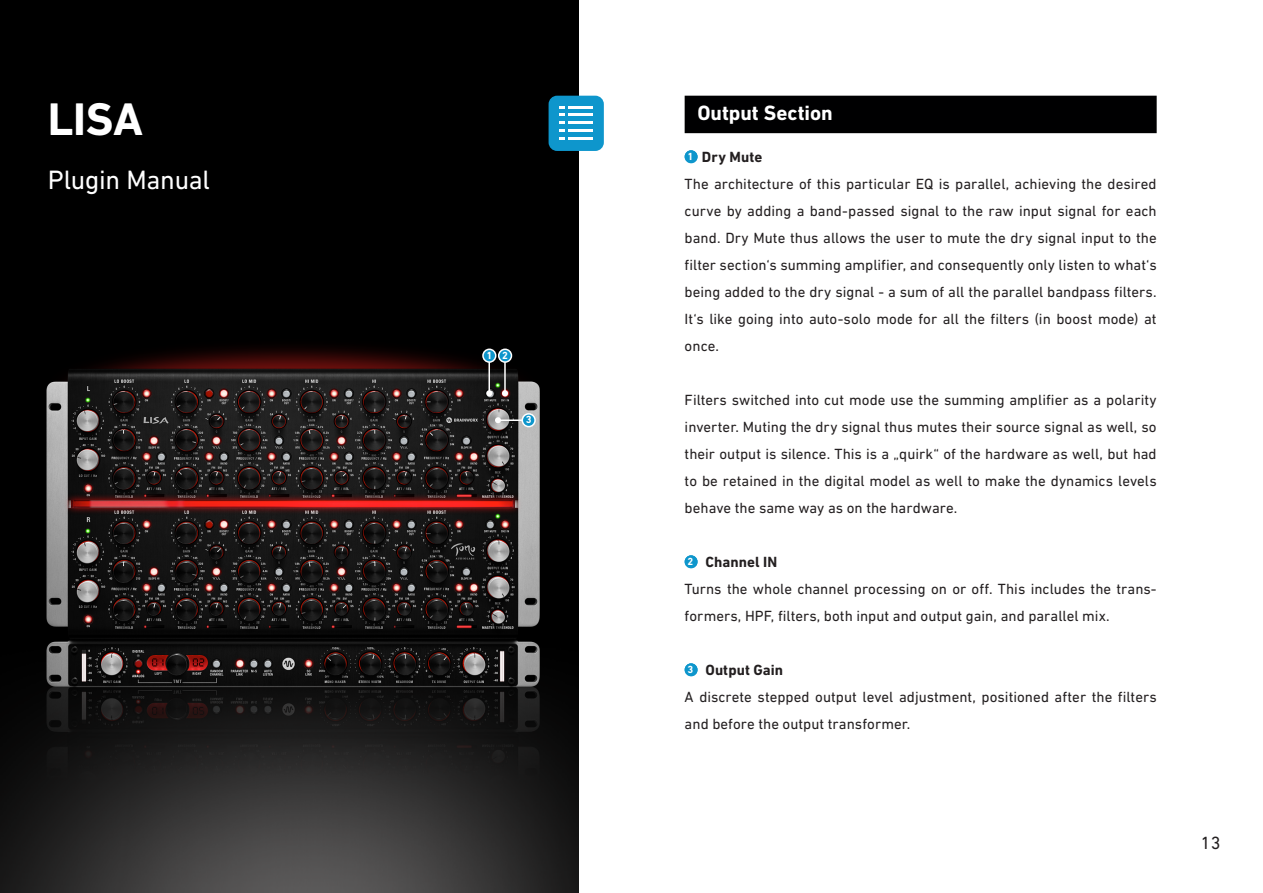
<style>
.page{position:relative;width:1263px;height:893px;background:#fff}
.page>*{position:absolute;margin:0;border:0;box-sizing:border-box;transform-origin:0 0}
.Headline_Cover{font:700 46.5px "DIN Next LT Pro";color:#fff}
.Headline_Cover-2{font:27px "DIN Next LT Pro";letter-spacing:-.015em;color:#fff}
.Text_Headlines_BG_Sc{font:700 21px "DIN Next LT Pro";letter-spacing:-.005em;color:#fff}
.t1{font:18px "DIN Next LT Pro";color:#231f20}
.Text{font:15px/27px "DIN Next LT Pro";letter-spacing:.005em;color:#231f20;text-align:justify}
.Text-2{font:700 15px "DIN Next LT Pro";letter-spacing:.005em;color:#231f20}
.Text_Bubbles{font:700 10.5px "DIN Next LT Pro";color:#fff}
</style>
<div class="page">
<img style="left:0;top:0;width:578px;height:893px">
<div style="left:685px;top:96px;width:472px;height:37px;background:#000001"></div>
<div style="left:685px;top:150px;width:13px;height:13px;background:#0e96cc;border-radius:50%"></div>
<div style="left:685px;top:555px;width:13px;height:13px;background:#0e96cc;border-radius:50%"></div>
<div style="left:685px;top:663px;width:13px;height:13px;background:#0e96cc;border-radius:50%"></div>
<div style="left:549px;top:96px;width:55px;height:55px;background:#0e96cc;border-radius:9px"></div>
<hr style="left:568px;top:106px;width:25px;height:2px;background:#fff">
<hr style="left:568px;top:137px;width:25px;height:2px;background:#fff">
<hr style="left:568px;top:121px;width:25px;height:3px;background:#fff">
<hr style="left:568px;top:113px;width:25px;height:3px;background:#fff">
<hr style="left:568px;top:129px;width:25px;height:3px;background:#fff">
<svg style="left:559px;top:106px;width:5px;height:33px"></svg>
<hr style="left:488px;top:350px;width:2px;height:43px;background:#fff">
<svg style="left:486px;top:390px;width:6px;height:6px"></svg>
<hr style="left:504px;top:350px;width:2px;height:43px;background:#fff">
<svg style="left:502px;top:390px;width:6px;height:6px"></svg>
<div style="left:483px;top:349px;width:13px;height:13px;background:#0e96cc;border-radius:50%"></div>
<div style="left:482px;top:349px;width:14px;height:14px;border:2px solid #fff;border-radius:50%"></div>
<div style="left:499px;top:349px;width:12px;height:13px;background:#0e96cc;border-radius:50%"></div>
<div style="left:498px;top:349px;width:14px;height:14px;border:2px solid #fff;border-radius:50%"></div>
<hr style="left:498px;top:419px;width:35px;height:2px;background:#fff">
<svg style="left:495px;top:417px;width:6px;height:6px"></svg>
<div style="left:522px;top:414px;width:13px;height:13px;background:#0e96cc;border-radius:50%"></div>
<div style="left:521px;top:413px;width:15px;height:14px;border:2px solid #fff;border-radius:50%"></div>
<p class="Headline_Cover" style="left:48px;top:92px;width:97px">LISA</p>
<p class="Headline_Cover-2" style="left:48px;top:164px;width:164px">Plugin Manual</p>
<p class="Text_Bubbles" style="left:486px;top:349px;width:7px">1</p>
<p class="Text_Bubbles" style="left:502px;top:349px;width:7px">2</p>
<p class="Text_Bubbles" style="left:526px;top:413px;width:7px">3</p>
<p class="Text_Headlines_BG_Sc" style="left:697px;top:101px;width:137px">Output Section</p>
<p class="Text_Bubbles" style="left:687px;top:150px;width:7px">1</p>
<p class="Text-2" style="left:702px;top:148px;width:62px">Dry Mute</p>
<p class="Text" style="left:685px;top:170px;width:474px">The architecture of this particular EQ is parallel, achieving the desired curve by adding a band-passed signal to the raw input signal for each band. Dry Mute thus allows the user to mute the dry signal input to the filter section‘s summing amplifier, and consequently only listen to what‘s being added to the dry signal - a sum of all the parallel bandpass filters.<br>It‘s like going into auto-solo mode for all the filters (in boost mode) at once.</p>
<p class="Text" style="left:685px;top:386px;width:474px">Filters switched into cut mode use the summing amplifier as a polarity inverter. Muting the dry signal thus mutes their source signal as well, so their output is silence. This is a „quirk“ of the hardware as well, but had to be retained in the digital model as well to make the dynamics levels behave the same way as on the hardware.</p>
<p class="Text_Bubbles" style="left:687px;top:555px;width:7px">2</p>
<p class="Text-2" style="left:705px;top:553px;width:73px">Channel IN</p>
<p class="Text" style="left:685px;top:575px;width:473px">Turns the whole channel processing on or off. This includes the trans&shy;formers, HPF, filters, both input and output gain, and parallel mix.</p>
<p class="Text_Bubbles" style="left:687px;top:663px;width:7px">3</p>
<p class="Text-2" style="left:705px;top:661px;width:79px">Output Gain</p>
<p class="Text" style="left:685px;top:683px;width:473px">A discrete stepped output level adjustment, positioned after the filters and before the output transformer.</p>
<p class="t1" style="left:1201px;top:833px;width:21px">13</p>
</div>
